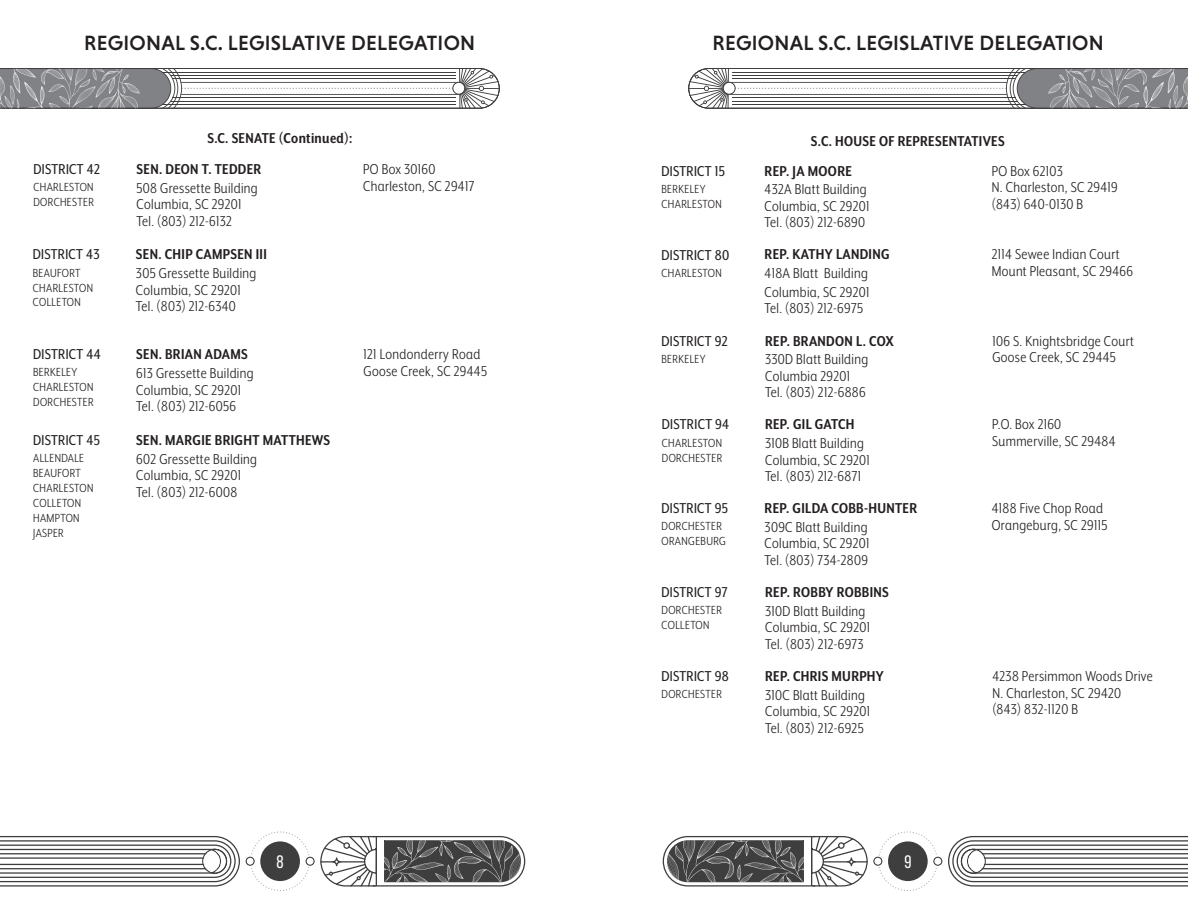
<style>
.page{position:relative;width:1188px;height:918px;background:#fff}
.page>*{position:absolute;margin:0;border:0;box-sizing:border-box;transform-origin:0 0}
.t1{font:500 21px "Niveau Grotesk";letter-spacing:.015em;color:#231f20}
.t2{font:18px "Bebas Neue Pro";color:#fff}
.t3{font:16.5px/16.5px "Mr Eaves XL San Nar OT";letter-spacing:.02em;color:#231f20}
.t4{font:700 16.5px/30.8px "Mr Eaves XL San Nar OT";letter-spacing:.02em;color:#231f20}
.t5{font:16.5px "Mr Eaves XL San Nar OT";letter-spacing:.02em;color:#231f20}
.t6{font:13.5px/15px "Mr Eaves XL San Nar OT";letter-spacing:.03em;color:#231f20}
</style>
<div class="page">
<svg style="left:663px;top:831px;width:525px;height:60px"></svg>
<svg style="left:688px;top:68px;width:500px;height:41px"></svg>
<svg style="left:0;top:831px;width:525px;height:60px"></svg>
<svg style="left:0;top:68px;width:500px;height:41px"></svg>
<p class="t1" style="left:84px;top:31px;width:393px">REGIONAL S.C. LEGISLATIVE DELEGATION</p>
<p class="t5" style="left:33px;top:160px;width:68px">DISTRICT 42</p>
<p class="t6" style="left:33px;top:180px;width:62px">CHARLESTON<br>DORCHESTER</p>
<p class="t5" style="left:33px;top:246px;width:68px">DISTRICT 43</p>
<p class="t6" style="left:33px;top:265px;width:62px">BEAUFORT<br>CHARLESTON<br>COLLETON</p>
<p class="t5" style="left:33px;top:346px;width:69px">DISTRICT 44</p>
<p class="t6" style="left:33px;top:365px;width:62px">BERKELEY<br>CHARLESTON<br>DORCHESTER</p>
<p class="t5" style="left:33px;top:431px;width:68px">DISTRICT 45</p>
<p class="t6" style="left:33px;top:451px;width:62px">ALLENDALE<br>BEAUFORT<br>CHARLESTON<br>COLLETON<br>HAMPTON<br>JASPER</p>
<p class="t4" style="left:137px;top:123px;width:217px;text-indent:71px">S.C. SENATE (Continued):<br>SEN. DEON T. TEDDER</p>
<p class="t3" style="left:137px;top:180px;width:123px">508 Gressette Building<br>Columbia, SC 29201<br>Tel. (803) 212-6132</p>
<p class="t4" style="left:136px;top:239px;width:132px">SEN. CHIP CAMPSEN III</p>
<p class="t3" style="left:136px;top:265px;width:122px">305 Gressette Building<br>Columbia, SC 29201<br>Tel. (803) 212-6340</p>
<p class="t3" style="left:363px;top:161px;width:113px">PO Box 30160<br>Charleston, SC 29417</p>
<p class="t4" style="left:136px;top:339px;width:113px">SEN. BRIAN ADAMS</p>
<p class="t3" style="left:136px;top:365px;width:119px">613 Gressette Building<br>Columbia, SC 29201<br>Tel. (803) 212-6056</p>
<p class="t4" style="left:136px;top:425px;width:195px">SEN. MARGIE BRIGHT MATTHEWS</p>
<p class="t3" style="left:136px;top:450px;width:122px">602 Gressette Building<br>Columbia, SC 29201<br>Tel. (803) 212-6008</p>
<p class="t3" style="left:364px;top:346px;width:125px">121 Londonderry Road<br>Goose Creek, SC 29445</p>
<p class="t1" style="left:713px;top:31px;width:393px">REGIONAL S.C. LEGISLATIVE DELEGATION</p>
<p class="t5" style="left:662px;top:162px;width:65px">DISTRICT 15</p>
<p class="t6" style="left:662px;top:181px;width:62px">BERKELEY<br>CHARLESTON</p>
<p class="t5" style="left:662px;top:246px;width:69px">DISTRICT 80</p>
<p class="t6" style="left:662px;top:265px;width:62px">CHARLESTON</p>
<p class="t5" style="left:662px;top:332px;width:68px">DISTRICT 92</p>
<p class="t6" style="left:662px;top:351px;width:46px">BERKELEY</p>
<p class="t5" style="left:662px;top:416px;width:69px">DISTRICT 94</p>
<p class="t6" style="left:662px;top:435px;width:62px">CHARLESTON<br>DORCHESTER</p>
<p class="t5" style="left:662px;top:500px;width:68px">DISTRICT 95</p>
<p class="t6" style="left:662px;top:519px;width:66px">DORCHESTER<br>ORANGEBURG</p>
<p class="t5" style="left:662px;top:584px;width:68px">DISTRICT 97</p>
<p class="t6" style="left:662px;top:603px;width:62px">DORCHESTER<br>COLLETON</p>
<p class="t5" style="left:661px;top:667px;width:69px">DISTRICT 98</p>
<p class="t6" style="left:662px;top:687px;width:62px">DORCHESTER</p>
<p class="t4" style="left:811px;top:125px;width:195px">S.C. HOUSE OF REPRESENTATIVES</p>
<p class="t4" style="left:765px;top:155px;width:89px">REP. JA MOORE</p>
<p class="t3" style="left:765px;top:181px;width:106px">432A Blatt Building<br>Columbia, SC 29201<br>Tel. (803) 212-6890</p>
<p class="t4" style="left:765px;top:239px;width:127px">REP. KATHY LANDING</p>
<p class="t3" style="left:765px;top:264px;width:106px;line-height:18.6px">418A Blatt Building<br>Columbia, SC 29201</p>
<p class="t3" style="left:765px;top:300px;width:100px">Tel. (803) 212-6975</p>
<p class="t4" style="left:765px;top:325px;width:130px">REP. BRANDON L. COX</p>
<p class="t3" style="left:765px;top:351px;width:104px">330D Blatt Building<br>Columbia 29201<br>Tel. (803) 212-6886</p>
<p class="t4" style="left:765px;top:409px;width:91px">REP. GIL GATCH</p>
<p class="t3" style="left:765px;top:435px;width:106px">310B Blatt Building<br>Columbia, SC 29201<br>Tel. (803) 212-6871</p>
<p class="t4" style="left:765px;top:493px;width:154px">REP. GILDA COBB-HUNTER</p>
<p class="t3" style="left:765px;top:519px;width:106px">309C Blatt Building<br>Columbia, SC 29201<br>Tel. (803) 734-2809</p>
<p class="t4" style="left:765px;top:577px;width:125px">REP. ROBBY ROBBINS</p>
<p class="t3" style="left:765px;top:603px;width:106px">310D Blatt Building<br>Columbia, SC 29201<br>Tel. (803) 212-6973</p>
<p class="t4" style="left:765px;top:661px;width:120px">REP. CHRIS MURPHY</p>
<p class="t3" style="left:765px;top:687px;width:106px">310C Blatt Building<br>Columbia, SC 29201<br>Tel. (803) 212-6925</p>
<p class="t3" style="left:992px;top:162px;width:127px">PO Box 62103<br>N. Charleston, SC 29419 (843) 640-0130 B</p>
<p class="t3" style="left:992px;top:246px;width:143px">2114 Sewee Indian Court<br>Mount Pleasant, SC 29466</p>
<p class="t3" style="left:992px;top:332px;width:143px">106 S. Knightsbridge Court<br>Goose Creek, SC 29445</p>
<p class="t3" style="left:992px;top:416px;width:125px">P.O. Box 2160<br>Summerville, SC 29484</p>
<p class="t3" style="left:992px;top:500px;width:117px">4188 Five Chop Road<br>Orangeburg, SC 29115</p>
<p class="t3" style="left:992px;top:668px;width:162px">4238 Persimmon Woods Drive<br>N. Charleston, SC 29420 (843) 832-1120 B</p>
<p class="t2" style="left:277px;top:851px;width:9px">8</p>
<p class="t2" style="left:904px;top:851px;width:9px">9</p>
</div>
